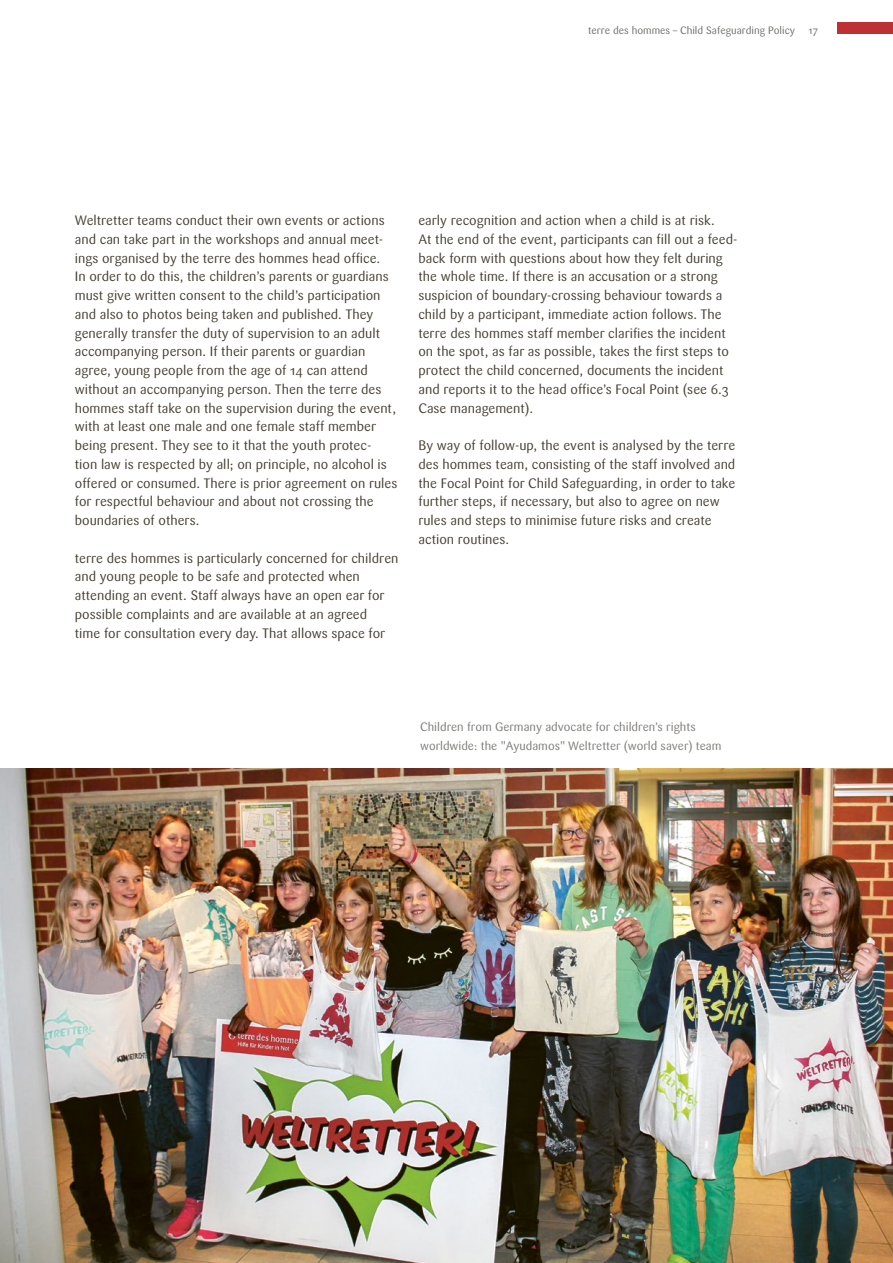
<style>
.page{position:relative;width:893px;height:1263px;background:#fff}
.page>*{position:absolute;margin:0;border:0;box-sizing:border-box;transform-origin:0 0}
.P_Erster{font:13.5px/18.8px "Sari OT";color:#413c2f}
.t1{font:12px/18.8px "Sari OT";color:#7b7974}
.t2{font:10.5px "Sari OT";color:#6d6a63}
</style>
<div class="page">
<div style="left:837px;top:22px;width:56px;height:12px;background:#bd3135"></div>
<img style="left:0;top:769px;width:893px;height:494px">
<p class="t2" style="left:588px;top:24px;width:208px">terre des hommes – Child Safeguarding Policy</p>
<p class="t2" style="left:809px;top:24px;width:11px">17</p>
<p class="P_Erster" style="left:75px;top:211px;width:324px">Weltretter teams conduct their own events or actions and can take part in the workshops and annual meet&shy;ings organised by the terre des hommes head office.<br>In order to do this, the children’s parents or guardians must give written consent to the child’s participation and also to photos being taken and published. They generally transfer the duty of supervision to an adult accompanying person. If their parents or guardian agree, young people from the age of 14 can attend without an accompanying person. Then the terre des hommes staff take on the supervision during the event, with at least one male and one female staff member being present. They see to it that the youth protec-<br>tion law is respected by all; on principle, no alcohol is offered or consumed. There is prior agreement on rules for respectful behaviour and about not crossing the boundaries of others.</p>
<p class="P_Erster" style="left:75px;top:548px;width:325px">terre des hommes is particularly concerned for children and young people to be safe and protected when attending an event. Staff always have an open ear for possible complaints and are available at an agreed<br>time for consultation every day. That allows space for</p>
<p class="P_Erster" style="left:418px;top:211px;width:320px">early recognition and action when a child is at risk.<br>At the end of the event, participants can fill out a feed&shy;back form with questions about how they felt during the whole time. If there is an accusation or a strong suspicion of boundary-crossing behaviour towards a child by a participant, immediate action follows. The terre des hommes staff member clarifies the incident on the spot, as far as possible, takes the first steps to protect the child concerned, documents the incident and reports it to the head office’s Focal Point (see 6.3<br>Case management).</p>
<p class="P_Erster" style="left:418px;top:436px;width:318px">By way of follow-up, the event is analysed by the terre des hommes team, consisting of the staff involved and the Focal Point for Child Safeguarding, in order to take further steps, if necessary, but also to agree on new rules and steps to minimise future risks and create action routines.</p>
<p class="t1" style="left:420px;top:718px;width:303px">Children from Germany advocate for children’s rights worldwide: the "Ayudamos" Weltretter (world saver) team</p>
</div>
